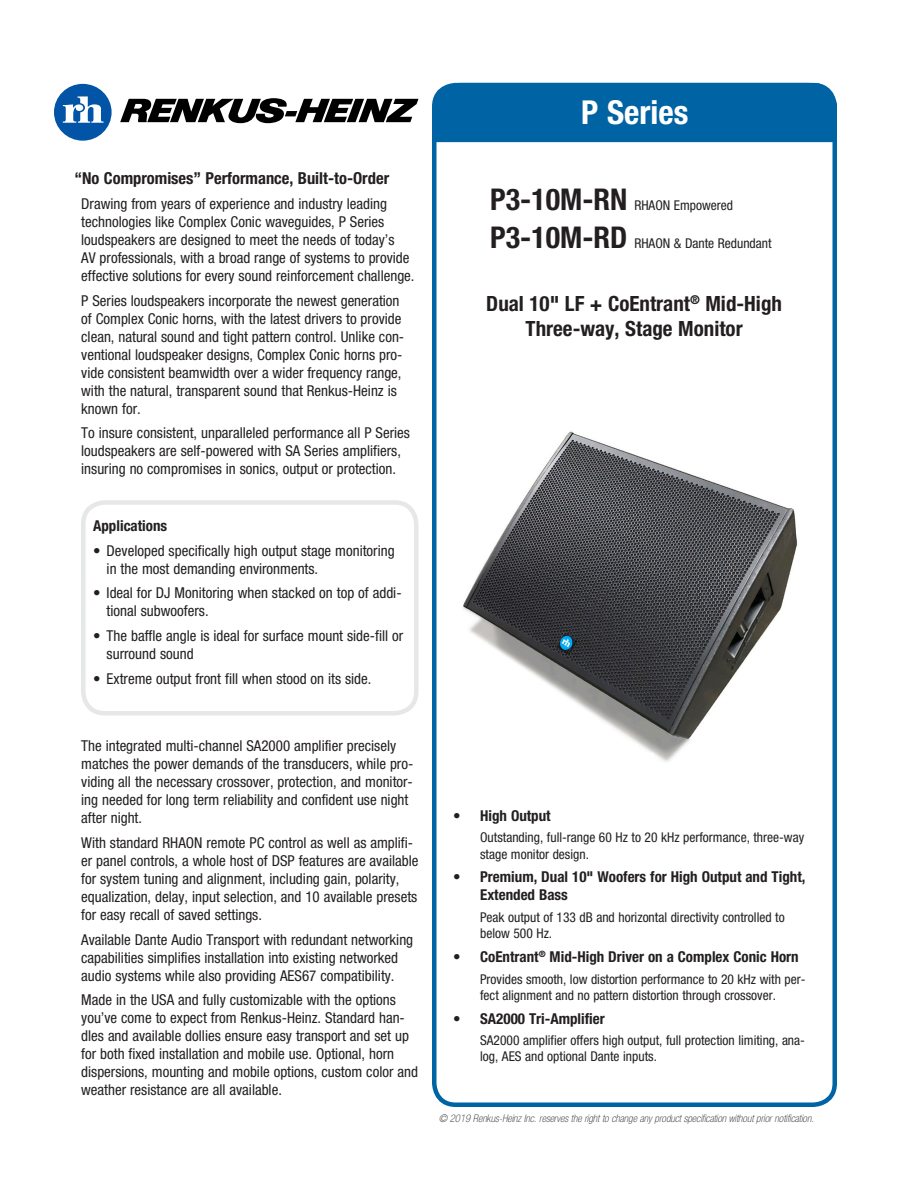
<style>
.page{position:relative;width:918px;height:1188px;background:#fff}
.page>*{position:absolute;margin:0;border:0;box-sizing:border-box;transform-origin:0 0}
.t1{font:700 condensed 33px "Helvetica Neue LT Std";color:#fff}
.t2{font:700 condensed 30px "Helvetica Neue LT Std";color:#231f20}
.t3{font:700 condensed 21px/25.2px "Helvetica Neue LT Std";color:#231f20;text-align:center}
.t4{font:700 condensed 16.5px "Helvetica Neue LT Std";color:#231f20}
.t5{font:condensed 15px/18px "Helvetica Neue LT Std";color:#231f20}
.t6{font:700 condensed 15px/18px "Helvetica Neue LT Std";color:#231f20}
.t7{font:condensed 13.5px/16.2px "Helvetica Neue LT Std";color:#231f20}
.t8{font:italic 100 condensed 10.5px "Helvetica Neue LT Std";color:#231f20}
</style>
<div class="page">
<div style="left:432px;top:83px;width:405px;height:1024px;border:4px solid #0063a4;border-radius:22px"></div>
<div style="left:432px;top:83px;width:405px;height:59px;background:#0063a4"></div>
<svg style="left:120px;top:98px;width:298px;height:25px"></svg>
<svg style="left:54px;top:84px;width:58px;height:57px"></svg>
<div style="left:81px;top:500px;width:338px;height:216px;border:4px solid #e6e7e9;border-radius:22px"></div>
<img style="left:463px;top:431px;width:335px;height:331px">
<p class="t4" style="left:75px;top:168px;width:316px">“No Compromises” Performance, Built-to-Order</p>
<p class="t5" style="left:81px;top:194px;width:335px">Drawing from years of experience and industry leading technologies like Complex Conic waveguides, P Series loudspeakers are designed to meet the needs of today’s<br>AV professionals, with a broad range of systems to provide effective solutions for every sound reinforcement challenge.</p>
<p class="t5" style="left:81px;top:291px;width:324px">P Series loudspeakers incorporate the newest generation of Complex Conic horns, with the latest drivers to provide clean, natural sound and tight pattern control. Unlike con&shy;ventional loudspeaker designs, Complex Conic horns pro&shy;vide consistent beamwidth over a wider frequency range, with the natural, transparent sound that Renkus-Heinz is known for.</p>
<p class="t5" style="left:81px;top:424px;width:330px">To insure consistent, unparalleled performance all P Series loudspeakers are self-powered with SA Series amplifiers, insuring no compromises in sonics, output or protection.</p>
<p class="t6" style="left:93px;top:516px;width:76px">Applications</p>
<p class="t5" style="left:107px;top:541px;width:290px;text-indent:-14px">• Developed specifically high output stage monitoring in the most demanding environments.</p>
<p class="t5" style="left:107px;top:584px;width:296px;text-indent:-14px">• Ideal for DJ Monitoring when stacked on top of addi&shy;tional subwoofers.</p>
<p class="t5" style="left:107px;top:627px;width:298px;text-indent:-14px">• The baffle angle is ideal for surface mount side-fill or surround sound</p>
<p class="t5" style="left:93px;top:669px;width:280px">• Extreme output front fill when stood on its side.</p>
<p class="t5" style="left:81px;top:737px;width:334px">The integrated multi-channel SA2000 amplifier precisely matches the power demands of the transducers, while pro&shy;viding all the necessary crossover, protection, and monitor&shy;ing needed for long term reliability and confident use night after night.</p>
<p class="t5" style="left:81px;top:833px;width:339px">With standard RHAON remote PC control as well as amplifi&shy;er panel controls, a whole host of DSP features are available for system tuning and alignment, including gain, polarity, equalization, delay, input selection, and 10 available presets for easy recall of saved settings.</p>
<p class="t5" style="left:81px;top:930px;width:333px">Available Dante Audio Transport with redundant networking capabilities simplifies installation into existing networked audio systems while also providing AES67 compatibility.</p>
<p class="t5" style="left:81px;top:991px;width:338px">Made in the USA and fully customizable with the options you’ve come to expect from Renkus-Heinz. Standard han&shy;dles and available dollies ensure easy transport and set up for both fixed installation and mobile use. Optional, horn dispersions, mounting and mobile options, custom color and weather resistance are all available.</p>
<p class="t1" style="left:581px;top:92px;width:109px">P Series</p>
<p class="t2" style="left:490px;top:181px;width:139px">P3-10M-RN</p>
<p class="t2" style="left:490px;top:219px;width:139px">P3-10M-RD</p>
<p class="t7" style="left:634px;top:197px;width:100px">RHAON Empowered</p>
<p class="t7" style="left:634px;top:235px;width:139px">RHAON &amp; Dante Redundant</p>
<p class="t3" style="left:486px;top:291px;width:297px">Dual 10" LF + CoEntrant<sup>®</sup> Mid-High<br>Three-way, Stage Monitor</p>
<p class="t6" style="left:453px;top:806px;width:99px">• High Output</p>
<p class="t7" style="left:480px;top:829px;width:326px">Outstanding, full-range 60 Hz to 20 kHz performance, three-way stage monitor design.</p>
<p class="t6" style="left:480px;top:867px;width:327px;text-indent:-27px">• Premium, Dual 10" Woofers for High Output and Tight,<br>Extended Bass</p>
<p class="t7" style="left:480px;top:909px;width:306px">Peak output of 133 dB and horizontal directivity controlled to below 500 Hz.</p>
<p class="t6" style="left:453px;top:948px;width:347px">• CoEntrant<sup>®</sup> Mid-High Driver on a Complex Conic Horn</p>
<p class="t7" style="left:480px;top:971px;width:327px">Provides smooth, low distortion performance to 20 kHz with per&shy;fect alignment and no pattern distortion through crossover.</p>
<p class="t6" style="left:453px;top:1009px;width:153px">• SA2000 Tri-Amplifier</p>
<p class="t7" style="left:480px;top:1032px;width:326px">SA2000 amplifier offers high output, full protection limiting, ana&shy;log, AES and optional Dante inputs.</p>
<p class="t8" style="left:439px;top:1112px;width:377px">© 2019 Renkus-Heinz Inc. reserves the right to change any product specification without prior notification.</p>
</div>
